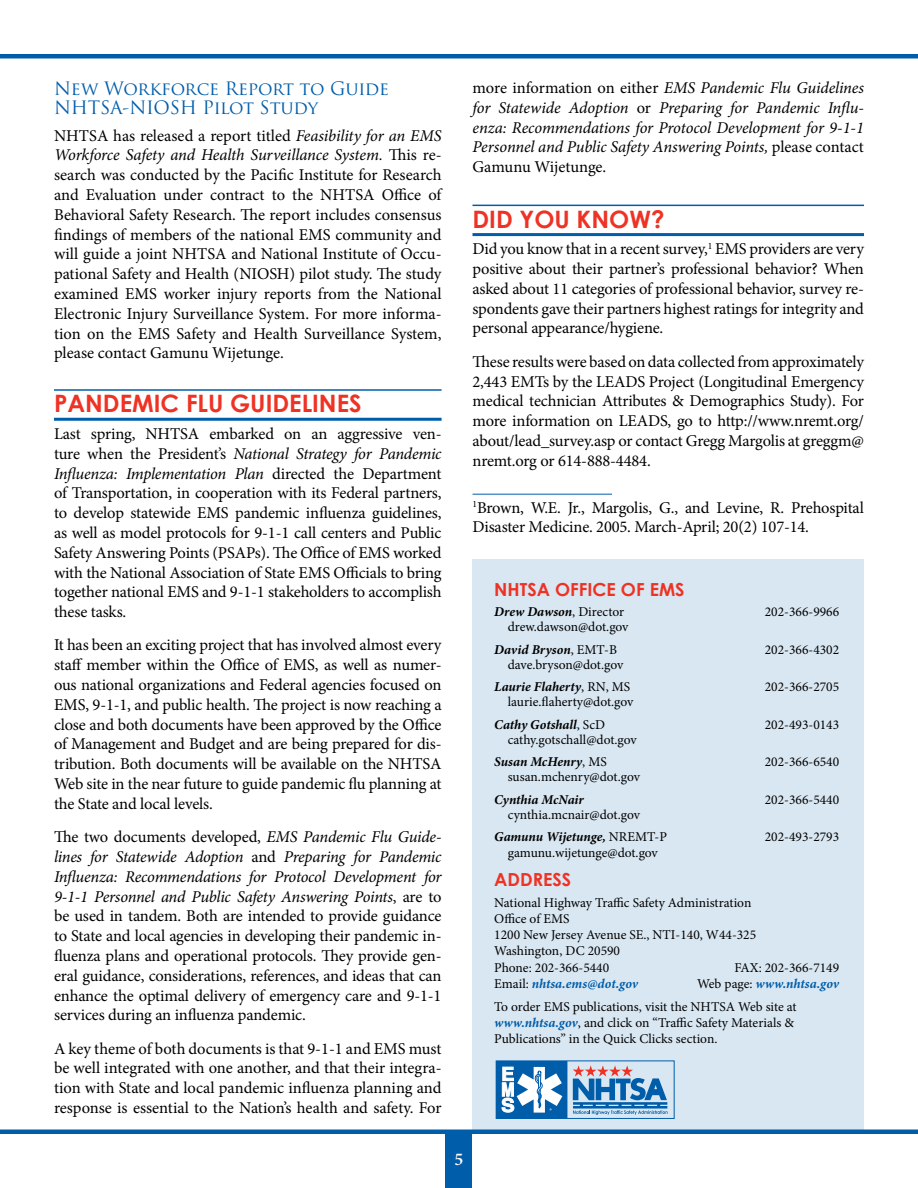
<style>
.page{position:relative;width:918px;height:1188px;background:#fff}
.page>*{position:absolute;margin:0;border:0;box-sizing:border-box;transform-origin:0 0}
.t1{font:700 24px "Century Gothic";color:#ee3224}
.t2{font:18px/19.5px "Trajan Pro";letter-spacing:-.01em;color:#005daa}
.t3{font:700 18px "Century Gothic";color:#ee3224}
.t4{font:600 18px "Minion Pro";color:#fff}
.t5{font:16.5px/19.8px "Minion Pro";letter-spacing:-.01em;color:#000;text-align:justify}
.t6{font:italic 16.5px/19.8px "Minion Pro";letter-spacing:-.01em;color:#000;text-align:justify}
.t7{font:13.5px/22.5px "Minion Pro";color:#000}
.t8{font:italic 700 13.5px "Minion Pro";letter-spacing:-.005em;color:#000}
.t9{font:italic 700 13.5px "Minion Pro";color:#005daa}
.s1{font-style:italic}
.s2{font-style:normal}
.s3{font-weight:400;font-style:normal}
.s4{font-weight:700;font-style:italic}
.s5{font-weight:700;font-style:italic;color:#005daa}
.s6{font-weight:400;font-style:normal;color:#000}
</style>
<div class="page">
<hr style="left:54px;top:389px;width:388px;height:2px;background:#005daa">
<hr style="left:54px;top:418px;width:388px;height:3px;background:#005daa">
<hr style="left:472px;top:205px;width:392px;height:1px;background:#005daa">
<hr style="left:472px;top:233px;width:392px;height:3px;background:#005daa">
<hr style="left:472px;top:494px;width:140px;height:1px;background:#005daa">
<div style="left:472px;top:560px;width:392px;height:571px;background:#d9e7f2"></div>
<div style="left:496px;top:1061px;width:71px;height:57px;background:#005daa"></div>
<div style="left:496px;top:1061px;width:178px;height:58px;border:1px solid #005daa"></div>
<hr style="left:566px;top:1061px;width:1px;height:58px;background:#005daa">
<svg style="left:573px;top:1065px;width:95px;height:50px"></svg>
<svg style="left:501px;top:1060px;width:61px;height:53px"></svg>
<div style="left:446px;top:1132px;width:26px;height:56px;background:#005daa"></div>
<hr style="left:0;top:54px;width:918px;height:4px;background:#005daa">
<hr style="left:0;top:1130px;width:918px;height:4px;background:#005daa">
<p class="t2" style="left:54px;top:78px;width:336px">New Workforce Report to Guide<br>NHTSA-NIOSH Pilot Study</p>
<p class="t5" style="left:54px;top:125px;width:389px">NHTSA has released a report titled <span class="s1">Feasibility for an EMS Workforce Safety and Health Surveillance System.</span> This re‑ search was conducted by the Pacific Institute for Research and Evaluation under contract to the NHTSA Office of Behavioral Safety Research. The report includes consensus findings of members of the national EMS community and will guide a joint NHTSA and National Institute of Occu‑ pational Safety and Health (NIOSH) pilot study. The study examined EMS worker injury reports from the National Electronic Injury Surveillance System. For more informa‑ tion on the EMS Safety and Health Surveillance System, please contact Gamunu Wijetunge.</p>
<h1 class="t1" style="left:54px;top:389px;width:309px">PANDEMIC FLU GUIDELINES</h1>
<p class="t5" style="left:54px;top:424px;width:389px">Last spring, NHTSA embarked on an aggressive ven‑ ture when the President’s <span class="s1">National Strategy for Pandemic Influenza: Implementation Plan</span> directed the Department of Transportation, in cooperation with its Federal partners, to develop statewide EMS pandemic influenza guidelines, as well as model protocols for 9‑1‑1 call centers and Public Safety Answering Points (PSAPs). The Office of EMS worked with the National Association of State EMS Officials to bring together national EMS and 9‑1‑1 stakeholders to accomplish these tasks.</p>
<p class="t5" style="left:54px;top:635px;width:389px">It has been an exciting project that has involved almost every staff member within the Office of EMS, as well as numer‑ ous national organizations and Federal agencies focused on EMS, 9‑1‑1, and public health. The project is now reaching a close and both documents have been approved by the Office of Management and Budget and are being prepared for dis‑ tribution. Both documents will be available on the NHTSA Web site in the near future to guide pandemic flu planning at the State and local levels.</p>
<p class="t5" style="left:54px;top:827px;width:389px">The two documents developed, <span class="s1">EMS Pandemic Flu Guide‑ lines for Statewide Adoption</span> and <span class="s1">Preparing for Pandemic Influenza: Recommendations for Protocol Development for 9‑1‑1 Personnel and Public Safety Answering Points</span>, are to be used in tandem. Both are intended to provide guidance to State and local agencies in developing their pandemic in‑ fluenza plans and operational protocols. They provide gen‑ eral guidance, considerations, references, and ideas that can enhance the optimal delivery of emergency care and 9‑1‑1 services during an influenza pandemic.</p>
<p class="t5" style="left:54px;top:1039px;width:389px">A key theme of both documents is that 9‑1‑1 and EMS must be well integrated with one another, and that their integra‑ tion with State and local pandemic influenza planning and response is essential to the Nation’s health and safety. For</p>
<p class="t6" style="left:472px;top:78px;width:393px"><span class="s2">more information on either</span> EMS Pandemic Flu Guidelines for Statewide Adoption <span class="s2">or</span> Preparing for Pandemic Influ‑ enza: Recommendations for Protocol Development for 9‑1‑1<br>Personnel and Public Safety Answering Points, <span class="s2">please contact Gamunu Wijetunge.</span></p>
<h1 class="t1" style="left:472px;top:204px;width:193px">DID YOU KNOW?</h1>
<p class="t5" style="left:472px;top:239px;width:393px">Did you know that in a recent survey,<sup>1</sup> EMS providers are very positive about their partner’s professional behavior? When asked about 11 categories of professional behavior, survey re‑ spondents gave their partners highest ratings for integrity and personal appearance/hygiene.</p>
<p class="t5" style="left:472px;top:352px;width:393px">These results were based on data collected from approximately 2,443 EMTs by the LEADS Project (Longitudinal Emergency medical technician Attributes &amp; Demographics Study). For more information on LEADS, go to http://www.nremt.org/ about/lead_survey.asp or contact Gregg Margolis at greggm@ nremt.org or 614-888-4484.</p>
<p class="t5" style="left:472px;top:497px;width:393px"><sup>1</sup>Brown, W.E. Jr., Margolis, G., and Levine, R. Prehospital<br>Disaster Medicine. 2005. March-April; 20(2) 107-14.</p>
<p class="t3" style="left:494px;top:578px;width:168px">N HTSA OFFICE OF EMS</p>
<p class="t8" style="left:494px;top:602px;width:131px">Drew Dawson<span class="s3">, Director</span></p>
<p class="t7" style="left:765px;top:601px;width:76px">202-366-9966</p>
<p class="t7" style="left:494px;top:616px;width:136px;text-indent:14px">drew.dawson@dot.gov<br><span class="s4">David Bryson</span>, EMT-B</p>
<p class="t7" style="left:765px;top:638px;width:76px">202-366-4302</p>
<p class="t7" style="left:494px;top:653px;width:138px;text-align:center">dave.bryson@dot.gov<br><span class="s4">Laurie Flaherty</span>, RN, MS</p>
<p class="t7" style="left:494px;top:691px;width:141px;text-indent:14px">laurie.flaherty@dot.gov<br><span class="s4">Cathy Gotshall</span>, ScD</p>
<p class="t7" style="left:494px;top:728px;width:144px;text-indent:14px">cathy.gotschall@dot.gov<br><span class="s4">Susan McHenry</span>, MS</p>
<p class="t7" style="left:765px;top:676px;width:76px">202-366-2705</p>
<p class="t7" style="left:765px;top:713px;width:76px">202-493-0143</p>
<p class="t7" style="left:765px;top:751px;width:76px">202-366-6540</p>
<p class="t7" style="left:508px;top:766px;width:134px">susan.mchenry@dot.gov</p>
<p class="t8" style="left:494px;top:790px;width:91px">Cynthia McNair</p>
<p class="t7" style="left:765px;top:788px;width:76px">202-366-5440</p>
<p class="t7" style="left:494px;top:803px;width:174px;text-indent:14px">cynthia.mcnair@dot.gov<br><span class="s4">Gamunu Wijetunge,</span> NREMT-P</p>
<p class="t7" style="left:765px;top:826px;width:76px">202-493-2793</p>
<p class="t7" style="left:508px;top:842px;width:152px">gamunu.wijetunge@dot.gov</p>
<p class="t3" style="left:494px;top:868px;width:79px">ADDRESS</p>
<p class="t7" style="left:494px;top:894px;width:264px;line-height:16.2px">National Highway Traffic Safety Administration<br>Office of EMS<br>1200 New Jersey Avenue SE., NTI-140, W44-325<br>Washington, DC 20590<br>Phone: 202-366-5440</p>
<p class="t7" style="left:734px;top:956px;width:106px">FAX: 202-366-7149</p>
<p class="t7" style="left:494px;top:972px;width:347px;line-height:23px;text-indent:203px">Web page: <span class="s5">www.nhtsa.gov<br></span>To order EMS publications, visit the NHTSA Web site at</p>
<p class="t7" style="left:494px;top:1015px;width:301px;line-height:16.2px"><span class="s5">www.nhtsa.gov</span>, and click on “Traffic Safety Materials &amp;<br>Publications” in the Quick Clicks section.</p>
<p class="t9" style="left:494px;top:974px;width:145px"><span class="s6">Email:</span> nhtsa.ems@dot.gov</p>
<p class="t4" style="left:455px;top:1149px;width:10px">5</p>
</div>
